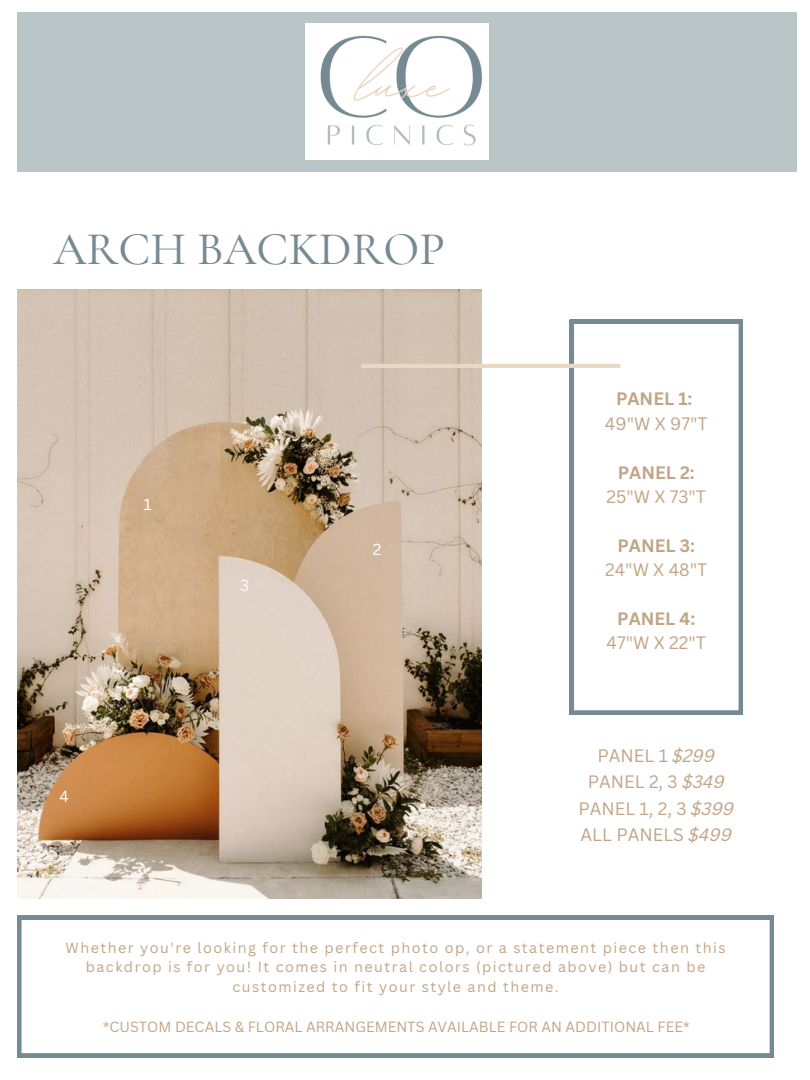
<style>
.page{position:relative;width:810px;height:1080px;background:#fff}
.page>*{position:absolute;margin:0;border:0;box-sizing:border-box;transform-origin:0 0}
.t1{font:500 46.88px "Cormorant Garamond";color:#768a94}
.t2{font:17.5px/26.2px "Canva Sans";color:#c1a586;text-align:center}
.t3{font:700 17.5px "Canva Sans";color:#c1a586}
.t4{font:15.62px "Canva Sans";color:#fff}
.t5{font:14.38px/19.7px "Canva Sans";letter-spacing:.1em;color:#c1a586;text-align:center}
.t6{font:14.38px "Canva Sans";color:#c1a586}
.s1{font-style:italic}
</style>
<div class="page">
<div style="left:17px;top:12px;width:780px;height:159px;background:#b9c5c7"></div>
<img style="left:305px;top:24px;width:184px;height:136px">
<img style="left:17px;top:290px;width:464px;height:608px">
<svg style="left:570px;top:320px;width:173px;height:394px"></svg>
<hr style="left:361px;top:364px;width:259px;height:4px;background:#e9d9c2">
<svg style="left:17px;top:916px;width:757px;height:141px"></svg>
<h1 class="t1" style="left:54px;top:220px;width:393px">ARCH BACKDROP</h1>
<p class="t4" style="left:143px;top:494px;width:10px">1</p>
<p class="t4" style="left:59px;top:785px;width:11px">4</p>
<p class="t4" style="left:240px;top:574px;width:11px">3</p>
<p class="t4" style="left:373px;top:539px;width:10px">2</p>
<p class="t3" style="left:616px;top:387px;width:78px">PANEL 1:</p>
<p class="t2" style="left:605px;top:410px;width:104px">49"W X 97"T</p>
<p class="t3" style="left:618px;top:460px;width:78px">PANEL 2:</p>
<p class="t2" style="left:606px;top:483px;width:101px">25"W X 73"T</p>
<p class="t3" style="left:618px;top:533px;width:79px">PANEL 3:</p>
<p class="t2" style="left:605px;top:556px;width:104px">24"W X 48"T</p>
<p class="t3" style="left:617px;top:606px;width:79px">PANEL 4:</p>
<p class="t2" style="left:607px;top:629px;width:101px">47"W X 22"T</p>
<p class="t2" style="left:578px;top:742px;width:157px">PANEL 1 <span class="s1">$299<br></span>PANEL 2, 3 <span class="s1">$349<br></span>PANEL 1, 2, 3 <span class="s1">$399<br></span>ALL PANELS <span class="s1">$499</span></p>
<p class="t5" style="left:66px;top:937px;width:661px">Whether you're looking for the perfect photo op, or a statement piece then this backdrop is for you! It comes in neutral colors (pictured above) but can be customized to fit your style and theme.</p>
<p class="t6" style="left:103px;top:1016px;width:589px">*CUSTOM DECALS &amp; FLORAL ARRANGEMENTS AVAILABLE FOR AN ADDITIONAL FEE*</p>
</div>
